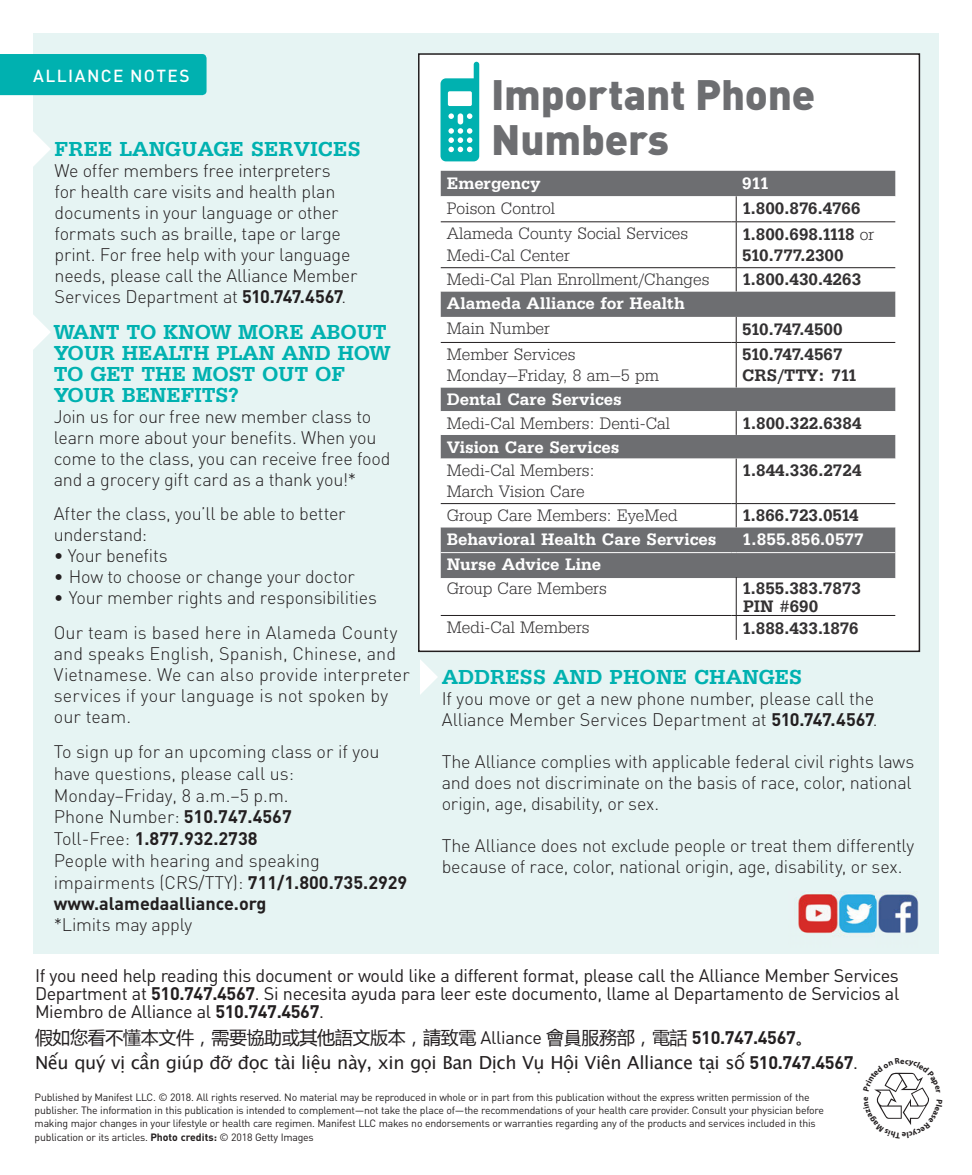
<style>
.page{position:relative;width:972px;height:1175px;background:#fff}
.page>*{position:absolute;margin:0;border:0;box-sizing:border-box;transform-origin:0 0}
.t1{font:900 42px/45px "DIN";letter-spacing:-.005em;color:#6d6e71}
.t2{font:500 21px/21px "Serifa BEFOP";letter-spacing:-.01em;color:#00b1b0}
.t3{font:300 18px/21px "DIN";letter-spacing:-.01em;color:#231f20}
.t4{font:18px/18px "DIN";letter-spacing:-.02em;color:#231f20;text-align:justify}
.t5{font:18px "Lucida Grande";letter-spacing:-.02em;color:#231f20}
.t6{font:18px "Microsoft Ya Hei";letter-spacing:-.02em;color:#231f20}
.t7{font:300 17.25px/21.3px "Serifa BEFOP";color:#333132}
.t8{font:500 17.25px/21.3px "Serifa BEFOP";color:#333132}
.t9{font:500 17.25px "Serifa BEFOP";color:#fff}
.t10{font:500 17.25px "DIN";letter-spacing:.08em;color:#fff}
.t11{font:10.5px/13.2px "DIN";letter-spacing:-.02em;color:#231f20}
.t12{font:700 8.4px "Myriad Pro";color:#231f20}
.s1{font-weight:700}
.s2{font-weight:300}
.s3{font-family:"DIN"}
.s4{font-family:"DIN";font-weight:700}
</style>
<div class="page">
<div style="left:33px;top:33px;width:906px;height:920px;background:#e6f4f3"></div>
<hr style="left:0;top:1126px;width:1px;height:49px;background:#6d6e71">
<div style="left:0;top:54px;width:207px;height:41px;background:#00b1b0"></div>
<svg style="left:33px;top:132px;width:17px;height:34px"></svg>
<svg style="left:33px;top:315px;width:17px;height:34px"></svg>
<svg style="left:420px;top:659px;width:18px;height:36px"></svg>
<div style="left:419px;top:54px;width:500px;height:597px;background:#fff"></div>
<div style="left:418px;top:53px;width:502px;height:599px;border:2px solid #231f20"></div>
<svg style="left:441px;top:62px;width:38px;height:99px"></svg>
<img style="left:797px;top:893px;width:122px;height:42px">
<div style="left:441px;top:171px;width:454px;height:407px;background:#6d6e71"></div>
<svg style="left:441px;top:196px;width:454px;height:331px"></svg>
<hr style="left:441px;top:221px;width:291px;height:1px;background:#231f20">
<svg style="left:732px;top:196px;width:5px;height:26px"></svg>
<hr style="left:736px;top:221px;width:159px;height:1px;background:#231f20">
<hr style="left:736px;top:222px;width:1px;height:45px;background:#231f20">
<hr style="left:441px;top:267px;width:291px;height:1px;background:#231f20">
<hr style="left:736px;top:267px;width:159px;height:1px;background:#231f20">
<svg style="left:732px;top:267px;width:5px;height:24px"></svg>
<hr style="left:441px;top:342px;width:291px;height:1px;background:#231f20">
<svg style="left:732px;top:317px;width:5px;height:26px"></svg>
<hr style="left:736px;top:342px;width:159px;height:1px;background:#231f20">
<hr style="left:736px;top:343px;width:1px;height:44px;background:#231f20">
<svg style="left:736px;top:411px;width:1px;height:24px"></svg>
<hr style="left:736px;top:458px;width:1px;height:45px;background:#231f20">
<hr style="left:441px;top:503px;width:291px;height:1px;background:#231f20">
<hr style="left:736px;top:503px;width:159px;height:1px;background:#231f20">
<svg style="left:732px;top:503px;width:5px;height:24px"></svg>
<hr style="left:441px;top:552px;width:291px;height:1px;background:#fff">
<hr style="left:736px;top:552px;width:159px;height:1px;background:#fff">
<svg style="left:441px;top:578px;width:295px;height:61px"></svg>
<hr style="left:736px;top:615px;width:159px;height:1px;background:#231f20">
<hr style="left:736px;top:577px;width:1px;height:63px;background:#231f20">
<svg style="left:874px;top:1072px;width:55px;height:53px"></svg>
<p class="t10" style="left:33px;top:64px;width:158px">ALLIANCE NOTES</p>
<p class="t2" style="left:55px;top:138px;width:308px">FREE LANGUAGE SERVICES</p>
<p class="t3" style="left:55px;top:159px;width:304px">We offer members free interpreters<br>for health care visits and health plan documents in your language or other formats such as braille, tape or large print. For free help with your language needs, please call the Alliance Member Services Department at <span class="s1">510.747.4567</span>.</p>
<p class="t2" style="left:54px;top:321px;width:338px">WANT TO KNOW MORE ABOUT<br>YOUR HEALTH PLAN AND HOW<br>TO GET THE MOST OUT OF<br>YOUR BENEFITS?</p>
<p class="t3" style="left:54px;top:405px;width:338px">Join us for our free new member class to learn more about your benefits. When you come to the class, you can receive free food and a grocery gift card as a thank you!*</p>
<p class="t3" style="left:54px;top:503px;width:293px">After the class, you’ll be able to better understand:</p>
<p class="t3" style="left:54px;top:545px;width:116px">• Your benefits</p>
<p class="t3" style="left:54px;top:566px;width:302px">• How to choose or change your doctor</p>
<p class="t3" style="left:54px;top:580px;width:345px;line-height:34.5px">• Your member rights and responsibilities<br>Our team is based here in Alameda County</p>
<p class="t3" style="left:54px;top:642px;width:358px">and speaks English, Spanish, Chinese, and Vietnamese. We can also provide interpreter services if your language is not spoken by our team.</p>
<p class="t3" style="left:54px;top:740px;width:355px;line-height:21.8px">To sign up for an upcoming class or if you have questions, please call us:<br>Monday–Friday, 8 a.m.–5 p.m.<br>Phone Number: <span class="s1">510.747.4567<br></span>Toll-Free: <span class="s1">1.877.932.2738<br></span>People with hearing and speaking impairments (CRS/TTY): <span class="s1">711/1.800.735.2929 www.alamedaalliance.org</span></p>
<p class="t3" style="left:54px;top:914px;width:140px">*Limits may apply</p>
<h1 class="t1" style="left:491px;top:70px;width:326px">Important Phone<br>Numbers</h1>
<p class="t9" style="left:447px;top:173px;width:95px">Emergency</p>
<p class="t9" style="left:742px;top:173px;width:29px">911</p>
<p class="t7" style="left:447px;top:197px;width:110px">Poison Control</p>
<p class="t8" style="left:742px;top:197px;width:120px">1.800.876.4766</p>
<p class="t7" style="left:447px;top:223px;width:243px">Alameda County Social Services<br>Medi-Cal Center</p>
<p class="t8" style="left:742px;top:223px;width:134px">1.800.698.1118 <span class="s2">or<br></span>510.777.2300</p>
<p class="t7" style="left:447px;top:269px;width:264px">Medi-Cal Plan Enrollment/Changes</p>
<p class="t8" style="left:742px;top:269px;width:121px">1.800.430.4263</p>
<p class="t9" style="left:447px;top:293px;width:240px">Alameda Alliance for Health</p>
<p class="t7" style="left:447px;top:318px;width:105px">Main Number</p>
<p class="t8" style="left:742px;top:318px;width:102px">510.747.4500</p>
<p class="t7" style="left:447px;top:343px;width:214px">Member Services<br>Monday–Friday, 8 am–5 pm</p>
<p class="t8" style="left:742px;top:344px;width:117px">510.747.4567<br>CRS/TTY: 711</p>
<p class="t9" style="left:447px;top:389px;width:177px">Dental Care Services</p>
<p class="t7" style="left:447px;top:412px;width:225px">Medi-Cal Members: Denti-Cal</p>
<p class="t8" style="left:742px;top:412px;width:121px">1.800.322.6384</p>
<p class="t9" style="left:447px;top:437px;width:174px">Vision Care Services</p>
<p class="t7" style="left:447px;top:459px;width:149px">Medi-Cal Members:<br>March Vision Care</p>
<p class="t8" style="left:742px;top:460px;width:121px">1.844.336.2724</p>
<p class="t7" style="left:447px;top:504px;width:233px">Group Care Members: EyeMed</p>
<p class="t8" style="left:742px;top:505px;width:118px">1.866.723.0514</p>
<p class="t9" style="left:447px;top:529px;width:271px">Behavioral Health Care Services</p>
<p class="t9" style="left:742px;top:529px;width:123px">1.855.856.0577</p>
<p class="t9" style="left:447px;top:554px;width:156px">Nurse Advice Line</p>
<p class="t7" style="left:447px;top:578px;width:162px">Group Care Members</p>
<p class="t8" style="left:742px;top:579px;width:121px;line-height:18px">1.855.383.7873<br>PIN #690</p>
<p class="t7" style="left:447px;top:616px;width:144px">Medi-Cal Members</p>
<p class="t8" style="left:742px;top:617px;width:118px">1.888.433.1876</p>
<p class="t2" style="left:442px;top:666px;width:362px">ADDRESS AND PHONE CHANGES</p>
<p class="t3" style="left:442px;top:688px;width:437px">If you move or get a new phone number, please call the<br>Alliance Member Services Department at <span class="s1">510.747.4567</span>.</p>
<p class="t3" style="left:442px;top:751px;width:474px">The Alliance complies with applicable federal civil rights laws and does not discriminate on the basis of race, color, national origin, age, disability, or sex.</p>
<p class="t3" style="left:442px;top:835px;width:474px">The Alliance does not exclude people or treat them differently because of race, color, national origin, age, disability, or sex.</p>
<p class="t4" style="left:35px;top:966px;width:866px">If you need help reading this document or would like a different format, please call the Alliance Member Services Department at <span class="s1">510.747.4567</span>. Si necesita ayuda para leer este documento, llame al Departamento de Servicios al Miembro de Alliance al <span class="s1">510.747.4567</span>.</p>
<p class="t6" style="left:35px;top:1025px;width:780px">假如您看不懂本文件，需要協助或其他語文版本，請致電 <span class="s3">Alliance</span> 會員服務部，電話 <span class="s4">510.747.4567</span>。</p>
<p class="t5" style="left:35px;top:1052px;width:825px">Nếu quý vị cần giúp đỡ đọc tài liệu này, xin gọi Ban Dịch Vụ Hội Viên Alliance tại số <span class="s4">510.747.4567</span><span class="s3">.</span></p>
<p class="t12" style="left:900px;top:1055px;width:6px">e</p>
<p class="t11" style="left:35px;top:1090px;width:791px">Published by Manifest LLC. © 2018. All rights reserved. No material may be reproduced in whole or in part from this publication without the express written permission of the publisher. The information in this publication is intended to complement—not take the place of—the recommendations of your health care provider. Consult your physician before making major changes in your lifestyle or health care regimen. Manifest LLC makes no endorsements or warranties regarding any of the products and services included in this publication or its articles. <span class="s1">Photo credits:</span> © 2018 Getty Images</p>
</div>
